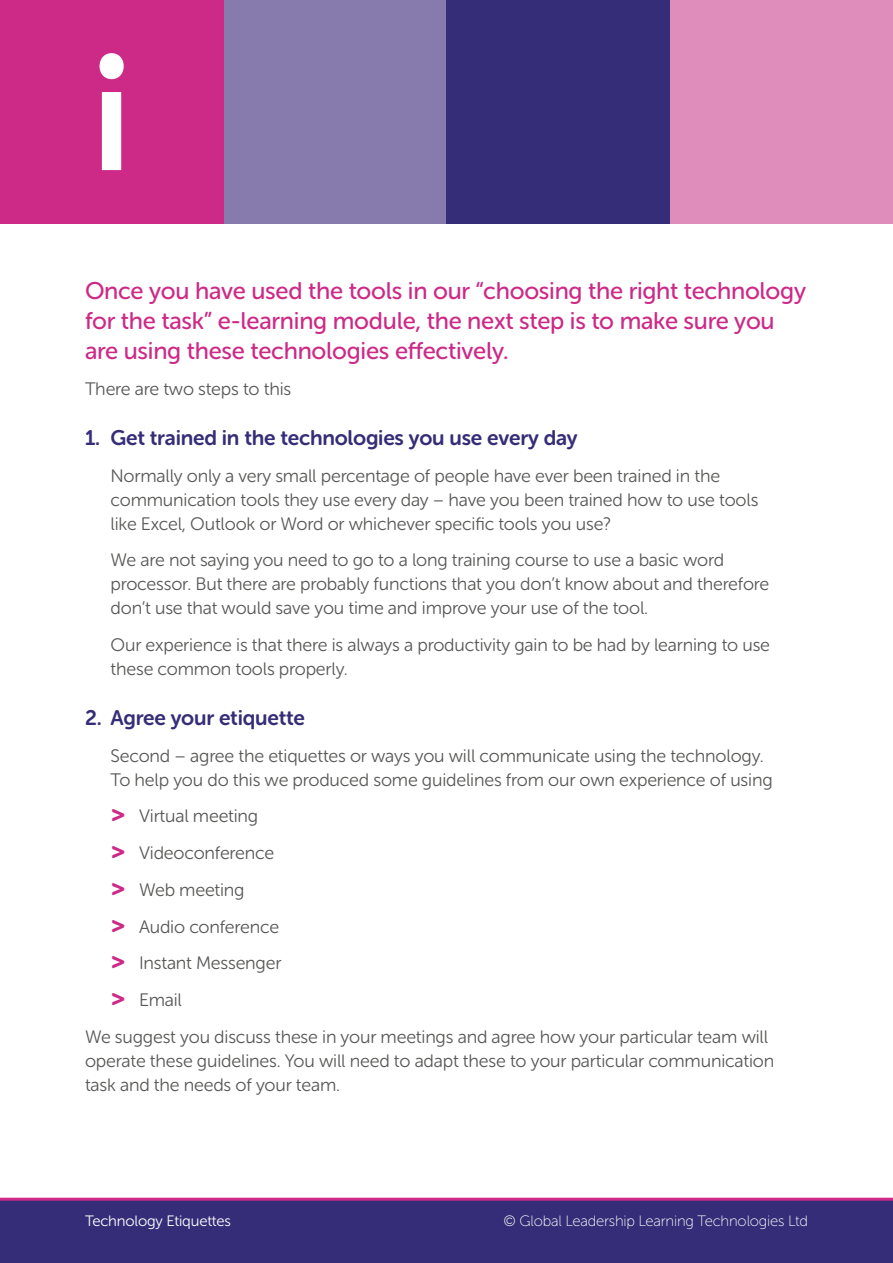
<style>
.page{position:relative;width:893px;height:1263px;background:#fff}
.page>*{position:absolute;margin:0;border:0;box-sizing:border-box;transform-origin:0 0}
.t1{font:24px/30px "Museo Sans Rounded 500";letter-spacing:-.01em;color:#cd2987}
.t2{font:21px "Museo Sans Rounded 700";letter-spacing:-.01em;color:#352d77}
.t3{font:18px/24px "Museo Sans Rounded 300";letter-spacing:-.01em;color:#575756}
.t4{font:15px "Museo Sans Rounded 100";letter-spacing:-.01em;color:#fff}
.t5{font:15px "Museo Sans Rounded 300";letter-spacing:-.01em;color:#fff}
.s1{font-family:"Museo Sans Rounded 900";font-size:24px;color:#cd2987}
</style>
<div class="page">
<div style="left:0;top:1199px;width:893px;height:64px;background:#352d77"></div>
<hr style="left:0;top:1198px;width:893px;height:3px;background:#cd2987">
<div style="left:670px;top:0;width:223px;height:223px;background:#df8dbb"></div>
<div style="left:223px;top:0;width:223px;height:223px;background:#877aac"></div>
<div style="left:446px;top:0;width:224px;height:223px;background:#352d77"></div>
<div style="left:0;top:0;width:223px;height:223px;background:#cd2987"></div>
<svg style="left:100px;top:53px;width:24px;height:117px"></svg>
<h1 class="t1" style="left:85px;top:275px;width:722px">Once you have used the tools in our “choosing the right technology for the task” e-learning module, the next step is to make sure you are using these technologies effectively.</h1>
<p class="t3" style="left:85px;top:377px;width:208px">There are two steps to this</p>
<p class="t2" style="left:85px;top:426px;width:494px">1. Get trained in the technologies you use every day</p>
<p class="t3" style="left:111px;top:464px;width:649px">Normally only a very small percentage of people have ever been trained in the communication tools they use every day – have you been trained how to use tools like Excel, Outlook or Word or whichever specific tools you use?</p>
<p class="t3" style="left:111px;top:548px;width:660px">We are not saying you need to go to a long training course to use a basic word processor. But there are probably functions that you don’t know about and therefore don’t use that would save you time and improve your use of the tool.</p>
<p class="t3" style="left:111px;top:633px;width:661px">Our experience is that there is always a productivity gain to be had by learning to use these common tools properly.</p>
<p class="t2" style="left:85px;top:706px;width:221px">2. Agree your etiquette</p>
<p class="t3" style="left:111px;top:743px;width:664px">Second – agree the etiquettes or ways you will communicate using the technology.<br>To help you do this we produced some guidelines from our own experience of using</p>
<p class="t3" style="left:111px;top:804px;width:149px"><span class="s1">&gt;</span> Virtual meeting</p>
<p class="t3" style="left:111px;top:841px;width:165px"><span class="s1">&gt;</span> Videoconference</p>
<p class="t3" style="left:111px;top:878px;width:136px"><span class="s1">&gt;</span> Web meeting</p>
<p class="t3" style="left:111px;top:914px;width:170px"><span class="s1">&gt;</span> Audio conference</p>
<p class="t3" style="left:111px;top:951px;width:172px"><span class="s1">&gt;</span> Instant Messenger</p>
<p class="t3" style="left:111px;top:988px;width:73px"><span class="s1">&gt;</span> Email</p>
<p class="t3" style="left:85px;top:1025px;width:685px">We suggest you discuss these in your meetings and agree how your particular team will</p>
<p class="t3" style="left:85px;top:1049px;width:691px">operate these guidelines. You will need to adapt these to your particular communication task and the needs of your team.</p>
<p class="t5" style="left:85px;top:1213px;width:147px">Technology Etiquettes</p>
<p class="t4" style="left:504px;top:1213px;width:306px">© Global Leadership Learning Technologies Ltd</p>
</div>
